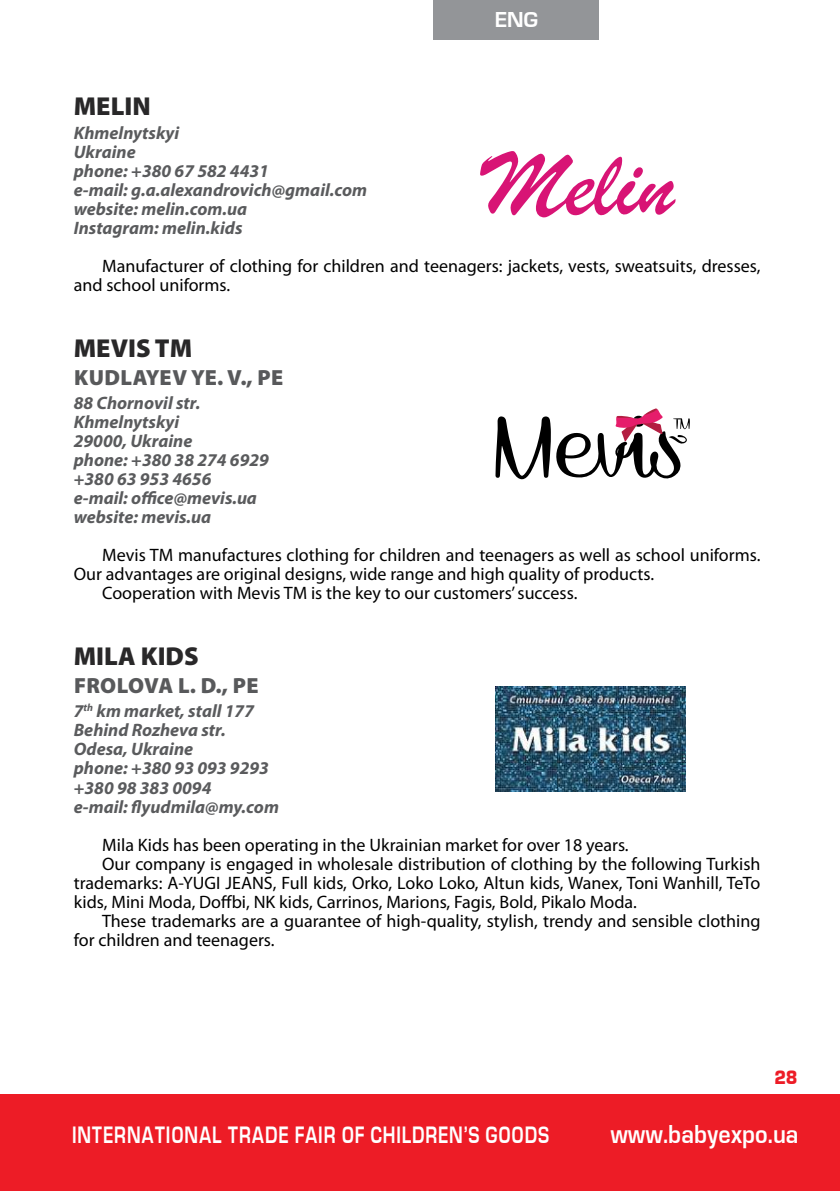
<style>
.page{position:relative;width:840px;height:1191px;background:#fff}
.page>*{position:absolute;margin:0;border:0;box-sizing:border-box;transform-origin:0 0}
.t1{font:900 26px "Myriad Pro";color:#292829}
.t2{font:24px "Europe Demi Normal";color:#fff;scale:.9 1}
.t3{font:22px "Europe Demi Normal";letter-spacing:.05em;color:#fff;scale:.75 1}
.t4{font:900 22px "Myriad Pro";letter-spacing:.02em;color:#58595b}
.t5{font:20px "Europe Demi Normal";color:#fff}
.t6{font:18px/19px "Myriad Pro";color:#000}
.t7{font:italic 700 18px/19px "Myriad Pro";color:#5a5b5d}
.t8{font:700 18px "Europe";color:#ed1c26;scale:.9 1}
</style>
<div class="page">
<div style="left:0;top:1094px;width:839px;height:97px;background:#ed1c26"></div>
<div style="left:433px;top:0;width:165px;height:40px;background:#939598"></div>
<svg style="left:480px;top:151px;width:195px;height:66px"></svg>
<svg style="left:495px;top:408px;width:194px;height:71px"></svg>
<img style="left:495px;top:686px;width:189px;height:105px">
<p class="t5" style="left:494px;top:8px;width:45px">ENG</p>
<h1 class="t1" style="left:74px;top:88px;width:78px">MELIN</h1>
<p class="t7" style="left:74px;top:123px;width:294px">Khmelnytskyi<br>Ukraine<br>phone: +380 67 582 4431<br>e-mail: g.a.alexandrovich@gmail.com website: melin.com.ua<br>Instagram: melin.kids</p>
<p class="t6" style="left:74px;top:256px;width:688px;text-indent:28px">Manufacturer of clothing for children and teenagers: jackets, vests, sweatsuits, dresses, and school uniforms.</p>
<h1 class="t1" style="left:74px;top:331px;width:120px">MEVIS TM</h1>
<p class="t4" style="left:74px;top:362px;width:211px">KUDLAYEV YE. V., PE</p>
<p class="t7" style="left:74px;top:393px;width:196px">88 Chornovil str.<br>Khmelnytskyi<br>29000, Ukraine<br>phone: +380 38 274 6929 +380 63 953 4656 e-mail: office@mevis.ua website: mevis.ua</p>
<p class="t6" style="left:102px;top:545px;width:659px">Mevis TM manufactures clothing for children and teenagers as well as school uniforms.</p>
<p class="t6" style="left:74px;top:564px;width:581px">Our advantages are original designs, wide range and high quality of products.</p>
<p class="t6" style="left:102px;top:583px;width:476px">Cooperation with Mevis TM is the key to our customers’ success.</p>
<h1 class="t1" style="left:74px;top:639px;width:126px">MILA KIDS</h1>
<p class="t4" style="left:74px;top:670px;width:186px">FROLOVA L. D., PE</p>
<p class="t7" style="left:74px;top:701px;width:206px">7<sup>th</sup> km market, stall 177<br>Behind Rozheva str.<br>Odesa, Ukraine<br>phone: +380 93 093 9293 +380 98 383 0094<br>e-mail: flyudmila@my.com</p>
<p class="t6" style="left:102px;top:834px;width:527px">Mila Kids has been operating in the Ukrainian market for over 18 years.</p>
<p class="t6" style="left:102px;top:853px;width:659px">Our company is engaged in wholesale distribution of clothing by the following Turkish</p>
<p class="t6" style="left:74px;top:872px;width:687px">trademarks: A-YUGI JEANS, Full kids, Orko, Loko Loko, Altun kids, Wanex, Toni Wanhill, TeTo</p>
<p class="t6" style="left:74px;top:891px;width:564px">kids, Mini Moda, Doffbi, NK kids, Carrinos, Marions, Fagis, Bold, Pikalo Moda.</p>
<p class="t6" style="left:102px;top:910px;width:659px">These trademarks are a guarantee of high-quality, stylish, trendy and sensible clothing</p>
<p class="t6" style="left:74px;top:929px;width:202px">for children and teenagers.</p>
<p class="t8" style="left:774px;top:1066px;width:27px">28</p>
<p class="t3" style="left:72px;top:1122px;width:637px">INTERNATIONAL TRADE FAIR OF CHILDREN’S GOODS</p>
<h2 class="t2" style="left:610px;top:1120px;width:210px">www.babyexpo.ua</h2>
</div>
